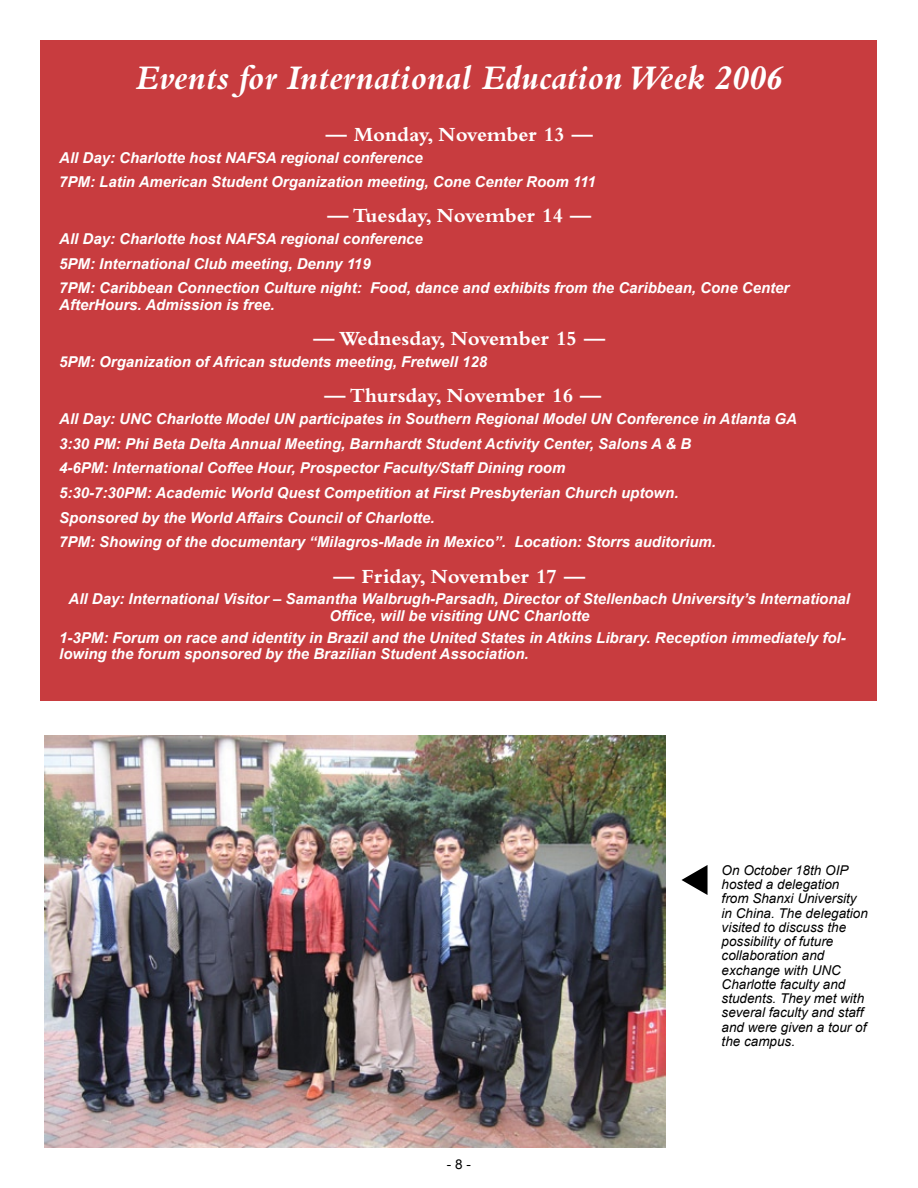
<style>
.page{position:relative;width:918px;height:1188px;background:#fff}
.page>*{position:absolute;margin:0;border:0;box-sizing:border-box;transform-origin:0 0}
.t1{font:italic 700 36px "Bembo";color:#fff}
.t2{font:700 21px "Bembo";color:#fff}
.t3{font:italic 700 15px/24.6px "Arial";color:#fff}
.t4{font:italic 13.5px/14.2px "Arial";color:#000}
.t5{font:13.5px "Arial";color:#000}
</style>
<div class="page">
<div style="left:40px;top:40px;width:838px;height:661px;background:#c83c3f"></div>
<img style="left:45px;top:735px;width:620px;height:413px">
<svg style="left:681px;top:865px;width:27px;height:30px"></svg>
<h1 class="t1" style="left:136px;top:58px;width:648px">Events for International Education Week 2006</h1>
<h2 class="t2" style="left:326px;top:122px;width:269px">— Monday, November 13 —</h2>
<p class="t3" style="left:59px;top:145px;width:538px">All Day: Charlotte host NAFSA regional conference<br>7PM: Latin American Student Organization meeting, Cone Center Room 111</p>
<h2 class="t2" style="left:328px;top:204px;width:265px">— Tuesday, November 14 —</h2>
<p class="t3" style="left:59px;top:227px;width:732px">All Day: Charlotte host NAFSA regional conference<br>5PM: International Club meeting, Denny 119<br>7PM: Caribbean Connection Culture night: Food, dance and exhibits from the Caribbean, Cone Center</p>
<p class="t3" style="left:59px;top:292px;width:217px">AfterHours. Admission is free.</p>
<h2 class="t2" style="left:314px;top:327px;width:293px">— Wednesday, November 15 —</h2>
<p class="t3" style="left:59px;top:350px;width:429px">5PM: Organization of African students meeting, Fretwell 128</p>
<h2 class="t2" style="left:324px;top:384px;width:278px">— Thursday, November 16 —</h2>
<p class="t3" style="left:59px;top:407px;width:739px">All Day: UNC Charlotte Model UN participates in Southern Regional Model UN Conference in Atlanta GA 3:30 PM: Phi Beta Delta Annual Meeting, Barnhardt Student Activity Center, Salons A &amp; B<br>4-6PM: International Coffee Hour, Prospector Faculty/Staff Dining room<br>5:30-7:30PM: Academic World Quest Competition at First Presbyterian Church uptown.<br>Sponsored by the World Affairs Council of Charlotte.<br>7PM: Showing of the documentary “Milagros-Made in Mexico”. Location: Storrs auditorium.</p>
<h2 class="t2" style="left:334px;top:564px;width:253px">— Friday, November 17 —</h2>
<p class="t3" style="left:69px;top:591px;width:783px;line-height:16.5px;text-align:center">All Day: International Visitor – Samantha Walbrugh-Parsadh, Director of Stellenbach University’s International<br>Office, will be visiting UNC Charlotte</p>
<p class="t3" style="left:59px;top:629px;width:788px;line-height:16.5px">1-3PM: Forum on race and identity in Brazil and the United States in Atkins Library. Reception immediately fol&shy;lowing the forum sponsored by the Brazilian Student Association.</p>
<p class="t5" style="left:447px;top:1157px;width:26px">- -</p>
<p class="t4" style="left:722px;top:863px;width:148px">On October 18th OIP hosted a delegation from Shanxi University in China. The delegation visited to discuss the possibility of future collaboration and exchange with UNC<br>Charlotte faculty and students. They met with several faculty and staff and were given a tour of the campus.</p>
</div>
